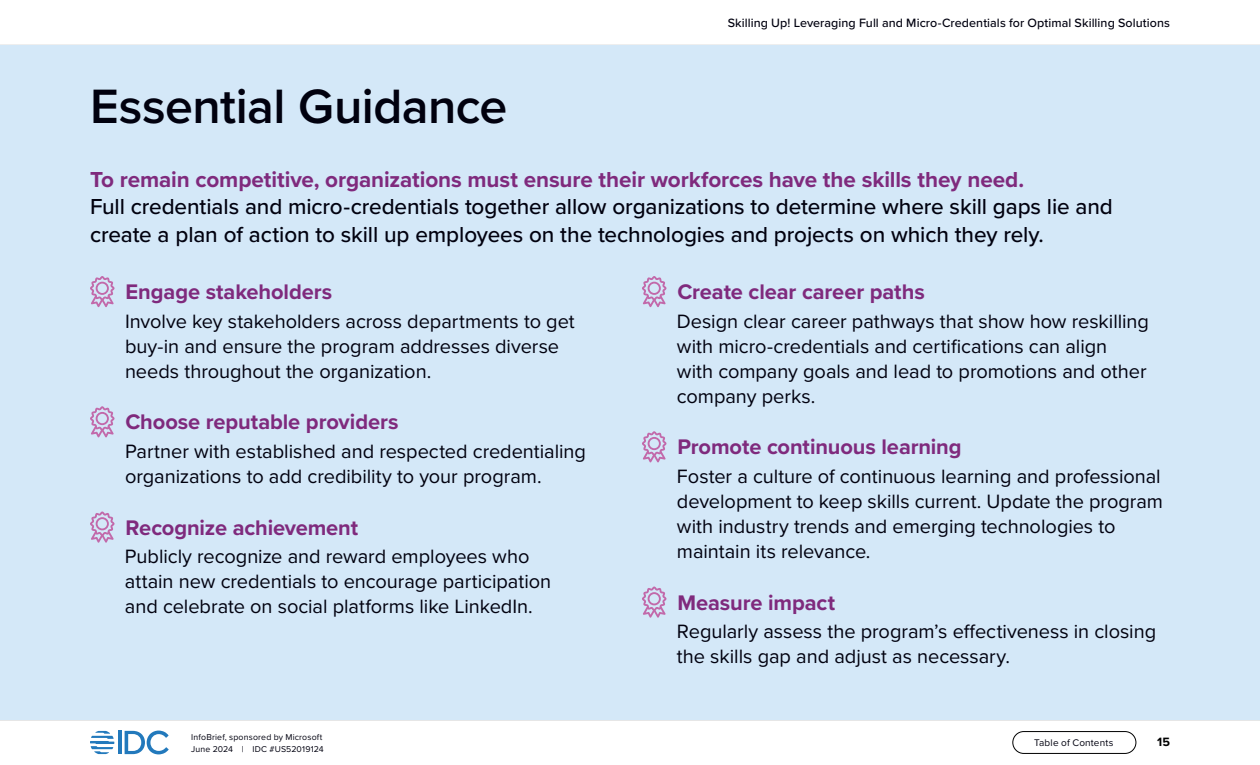
<style>
.page{position:relative;width:1260px;height:765px;background:#fff}
.page>*{position:absolute;margin:0;border:0;box-sizing:border-box;transform-origin:0 0}
.t1{font:600 50px "Proxima Nova";letter-spacing:-.01em;color:#01010f}
.t2{font:500 22.5px/27.5px "Proxima Nova";letter-spacing:-.005em;color:#01010f}
.t3{font:700 22.5px "Proxima Nova";letter-spacing:-.005em;color:#7f2a7d}
.t4{font:700 21.88px "Proxima Nova";letter-spacing:-.005em;color:#7f2a7d}
.t5{font:20px/25px "Proxima Nova";letter-spacing:-.005em;color:#01010f}
.t6{font:500 12.5px "Proxima Nova";letter-spacing:.005em;color:#01010f}
.t7{font:700 12.5px "Proxima Nova";color:#000}
.t8{font:10px "Proxima Nova";letter-spacing:.015em;color:#01010f}
.t9{font:8.75px/12.5px "Proxima Nova";letter-spacing:.02em;color:#01010f}
</style>
<div class="page">
<hr style="left:0;top:720px;width:1260px;height:1px;background:#dbdbdb">
<hr style="left:118px;top:731px;width:4px;height:23px;background:#2279bc">
<svg style="left:125px;top:731px;width:44px;height:23px"></svg>
<svg style="left:90px;top:731px;width:24px;height:23px"></svg>
<div style="left:1013px;top:731px;width:123px;height:23px;border:1px solid #000;border-radius:11px"></div>
<div style="left:0;top:45px;width:1260px;height:675px;background:#d4e8f8"></div>
<svg style="left:90px;top:276px;width:25px;height:31px"></svg>
<svg style="left:90px;top:406px;width:25px;height:31px"></svg>
<svg style="left:90px;top:512px;width:25px;height:31px"></svg>
<svg style="left:642px;top:276px;width:24px;height:31px"></svg>
<svg style="left:642px;top:431px;width:24px;height:31px"></svg>
<svg style="left:642px;top:587px;width:24px;height:31px"></svg>
<h1 class="t1" style="left:90px;top:77px;width:419px">Essential Guidance</h1>
<p class="t6" style="left:728px;top:15px;width:444px">Skilling Up! Leveraging Full and Micro-Credentials for Optimal Skilling Solutions</p>
<p class="t3" style="left:90px;top:162px;width:936px">To remain competitive, organizations must ensure their workforces have the skills they need.</p>
<p class="t2" style="left:90px;top:193px;width:1024px">Full credentials and micro-credentials together allow organizations to determine where skill gaps lie and create a plan of action to skill up employees on the technologies and projects on which they rely.</p>
<p class="t4" style="left:125px;top:275px;width:208px">Engage stakeholders</p>
<p class="t5" style="left:125px;top:309px;width:451px">Involve key stakeholders across departments to get buy-in and ensure the program addresses diverse needs throughout the organization.</p>
<p class="t4" style="left:125px;top:406px;width:274px">Choose reputable providers</p>
<p class="t5" style="left:125px;top:439px;width:463px">Partner with established and respected credentialing organizations to add credibility to your program.</p>
<p class="t4" style="left:125px;top:511px;width:234px">Recognize achievement</p>
<p class="t5" style="left:125px;top:545px;width:428px">Publicly recognize and reward employees who attain new credentials to encourage participation and celebrate on social platforms like LinkedIn.</p>
<p class="t4" style="left:677px;top:275px;width:249px">Create clear career paths</p>
<p class="t5" style="left:677px;top:309px;width:474px">Design clear career pathways that show how reskilling with micro-credentials and certifications can align<br>with company goals and lead to promotions and other company perks.</p>
<p class="t4" style="left:677px;top:431px;width:286px">Promote continuous learning</p>
<p class="t5" style="left:677px;top:464px;width:488px">Foster a culture of continuous learning and professional development to keep skills current. Update the program with industry trends and emerging technologies to maintain its relevance.</p>
<p class="t4" style="left:677px;top:586px;width:159px">Measure impact</p>
<p class="t5" style="left:677px;top:620px;width:481px">Regularly assess the program’s effectiveness in closing the skills gap and adjust as necessary.</p>
<p class="t9" style="left:191px;top:731px;width:134px">InfoBrief, sponsored by Microsoft<br>June 2024 | IDC #US52019124</p>
<p class="t8" style="left:1034px;top:737px;width:81px">Table of Contents</p>
<p class="t7" style="left:1157px;top:733px;width:14px">15</p>
</div>
